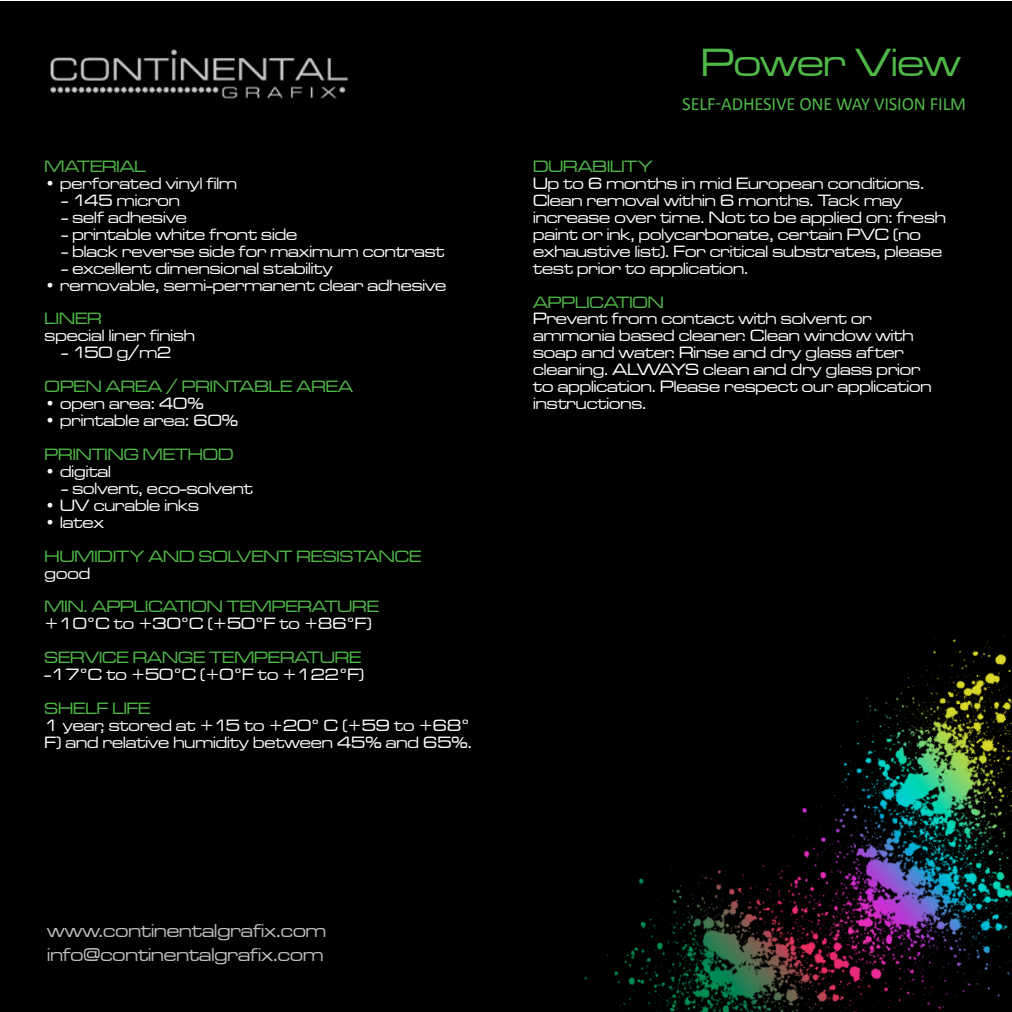
<style>
.page{position:relative;width:1012px;height:1012px;background:#fff}
.page>*{position:absolute;margin:0;border:0;box-sizing:border-box;transform-origin:0 0}
.t1{font:40.6px "Microgramma D Medi Exte";letter-spacing:-.005em;color:#50b848}
.t2{font:19.25px/23.1px "Microgramma D Medi Exte";color:#c0bfbf}
.t3{font:18.72px "Calibri";letter-spacing:-.01em;color:#50b848}
.t4{font:16.97px/17px "Microgramma D Medi Exte";color:#fff}
.t5{font:16.97px "Microgramma D Medi Exte";color:#50b848}
</style>
<div class="page">
<div style="left:0;top:1px;width:1012px;height:1011px;background:#000"></div>
<img style="left:582px;top:621px;width:430px;height:391px">
<img style="left:50px;top:49px;width:298px;height:50px">
<p class="t5" style="left:45px;top:156px;width:103px">MATERIAL</p>
<p class="t4" style="left:45px;top:174px;width:194px">• perforated vinyl film</p>
<p class="t4" style="left:62px;top:191px;width:120px">- 145 micron</p>
<p class="t4" style="left:62px;top:208px;width:127px">- self adhesive</p>
<p class="t4" style="left:62px;top:225px;width:237px">- printable white front side</p>
<p class="t4" style="left:62px;top:242px;width:384px">- black reverse side for maximum contrast</p>
<p class="t4" style="left:62px;top:259px;width:272px">- excellent dimensional stability</p>
<p class="t4" style="left:45px;top:276px;width:403px">• removable, semi-permanent clear adhesive</p>
<p class="t5" style="left:45px;top:308px;width:58px">LINER</p>
<p class="t4" style="left:45px;top:327px;width:152px">special liner finish</p>
<p class="t4" style="left:62px;top:344px;width:111px">- 150 g/m2</p>
<p class="t5" style="left:45px;top:376px;width:310px">OPEN AREA / PRINTABLE AREA</p>
<p class="t4" style="left:45px;top:395px;width:161px">• open area: 40%</p>
<p class="t4" style="left:45px;top:411px;width:195px">• printable area: 60%</p>
<p class="t5" style="left:45px;top:444px;width:191px">PRINTING METHOD</p>
<p class="t4" style="left:45px;top:462px;width:68px">• digital</p>
<p class="t4" style="left:62px;top:479px;width:193px">- solvent, eco-solvent</p>
<p class="t4" style="left:45px;top:496px;width:156px">• UV curable inks</p>
<p class="t4" style="left:45px;top:513px;width:61px">• latex</p>
<p class="t5" style="left:45px;top:545px;width:378px">HUMIDITY AND SOLVENT RESISTANCE</p>
<p class="t4" style="left:45px;top:564px;width:47px">good</p>
<p class="t5" style="left:45px;top:596px;width:336px">MIN. APPLICATION TEMPERATURE</p>
<p class="t4" style="left:45px;top:615px;width:328px">+10°C to +30°C (+50°F to +86°F)</p>
<p class="t5" style="left:45px;top:647px;width:318px">SERVICE RANGE TEMPERATURE</p>
<p class="t4" style="left:45px;top:666px;width:321px">-17°C to +50°C (+0°F to +122°F)</p>
<p class="t5" style="left:45px;top:698px;width:107px">SHELF LIFE</p>
<p class="t4" style="left:45px;top:716px;width:429px">1 year, stored at +15 to +20° C (+59 to +68°<br>F) and relative humidity between 45% and 65%.</p>
<h1 class="t1" style="left:701px;top:36px;width:261px">Power View</h1>
<p class="t3" style="left:682px;top:93px;width:285px">SELF-ADHESIVE ONE WAY VISION film</p>
<p class="t5" style="left:533px;top:156px;width:121px">DURABILITY</p>
<p class="t4" style="left:533px;top:174px;width:414px">Up to 6 months in mid European conditions.<br>Clean removal within 6 months. Tack may increase over time. Not to be applied on: fresh paint or ink, polycarbonate, certain PVC (no exhaustive list). For critical substrates, please test prior to application.</p>
<p class="t5" style="left:533px;top:291px;width:132px">APPLICATION</p>
<p class="t4" style="left:533px;top:310px;width:400px">Prevent from contact with solvent or ammonia based cleaner. Clean window with soap and water. Rinse and dry glass after cleaning. ALWAYS clean and dry glass prior to application. Please respect our application instructions.</p>
<p class="t2" style="left:47px;top:919px;width:280px">www.continentalgrafix.com info@continentalgrafix.com</p>
</div>
